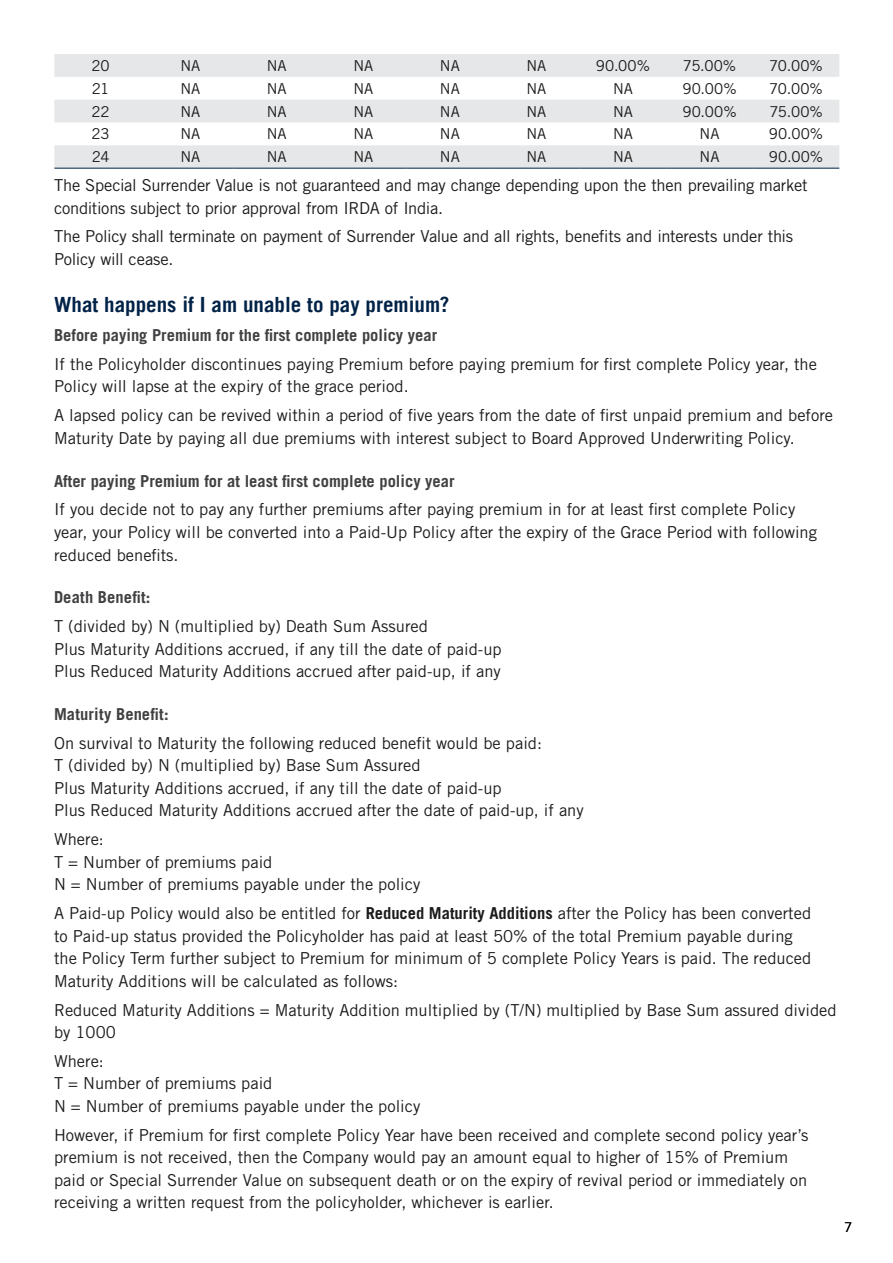
<style>
.page{position:relative;width:893px;height:1263px;background:#fff}
.page>*{position:absolute;margin:0;border:0;box-sizing:border-box;transform-origin:0 0}
.t1{font:700 21px "Trade Gothic LT";color:#002247}
.t2{font:16.5px/22.5px "Trade Gothic LT Std";color:#1c1b1c}
.t3{font:700 16.5px "Trade Gothic LT Std";color:#414042}
.t4{font:15px "Trade Gothic LT Std";letter-spacing:-.005em;color:#1c1b1c}
.t5{font:13.5px "Trade Gothic LT";color:#000}
.s1{font-weight:700}
</style>
<div class="page">
<div style="left:54px;top:54px;width:785px;height:23px;background:#e6e7e8"></div>
<svg style="left:54px;top:100px;width:785px;height:68px;fill:#e6e7e8"></svg>
<hr style="left:54px;top:168px;width:93px;height:1px;background:#002247">
<hr style="left:147px;top:168px;width:87px;height:1px;background:#002247">
<hr style="left:234px;top:168px;width:86px;height:1px;background:#002247">
<hr style="left:320px;top:168px;width:87px;height:1px;background:#002247">
<hr style="left:407px;top:168px;width:86px;height:1px;background:#002247">
<hr style="left:493px;top:168px;width:87px;height:1px;background:#002247">
<hr style="left:580px;top:168px;width:86px;height:1px;background:#002247">
<hr style="left:666px;top:168px;width:87px;height:1px;background:#002247">
<hr style="left:753px;top:168px;width:86px;height:1px;background:#002247">
<p class="t4" style="left:92px;top:56px;width:20px">20</p>
<p class="t4" style="left:180px;top:56px;width:21px">NA</p>
<p class="t4" style="left:267px;top:56px;width:21px">NA</p>
<p class="t4" style="left:353px;top:56px;width:21px">NA</p>
<p class="t4" style="left:440px;top:56px;width:21px">NA</p>
<p class="t4" style="left:526px;top:56px;width:21px">NA</p>
<p class="t4" style="left:596px;top:56px;width:56px">90.00%</p>
<p class="t4" style="left:683px;top:56px;width:55px">75.00%</p>
<p class="t4" style="left:769px;top:56px;width:55px">70.00%</p>
<p class="t4" style="left:92px;top:79px;width:19px">21</p>
<p class="t4" style="left:180px;top:79px;width:21px">NA</p>
<p class="t4" style="left:267px;top:79px;width:21px">NA</p>
<p class="t4" style="left:353px;top:79px;width:21px">NA</p>
<p class="t4" style="left:440px;top:79px;width:21px">NA</p>
<p class="t4" style="left:526px;top:79px;width:21px">NA</p>
<p class="t4" style="left:613px;top:79px;width:21px">NA</p>
<p class="t4" style="left:682px;top:79px;width:56px">90.00%</p>
<p class="t4" style="left:769px;top:79px;width:55px">70.00%</p>
<p class="t4" style="left:92px;top:102px;width:20px">22</p>
<p class="t4" style="left:180px;top:102px;width:21px">NA</p>
<p class="t4" style="left:267px;top:102px;width:21px">NA</p>
<p class="t4" style="left:353px;top:102px;width:21px">NA</p>
<p class="t4" style="left:440px;top:102px;width:21px">NA</p>
<p class="t4" style="left:526px;top:102px;width:21px">NA</p>
<p class="t4" style="left:613px;top:102px;width:21px">NA</p>
<p class="t4" style="left:682px;top:102px;width:56px">90.00%</p>
<p class="t4" style="left:769px;top:102px;width:55px">75.00%</p>
<p class="t4" style="left:92px;top:125px;width:20px">23</p>
<p class="t4" style="left:180px;top:125px;width:21px">NA</p>
<p class="t4" style="left:267px;top:125px;width:21px">NA</p>
<p class="t4" style="left:353px;top:125px;width:21px">NA</p>
<p class="t4" style="left:440px;top:125px;width:21px">NA</p>
<p class="t4" style="left:526px;top:125px;width:21px">NA</p>
<p class="t4" style="left:613px;top:125px;width:21px">NA</p>
<p class="t4" style="left:700px;top:125px;width:21px">NA</p>
<p class="t4" style="left:769px;top:125px;width:56px">90.00%</p>
<p class="t4" style="left:92px;top:148px;width:19px">24</p>
<p class="t4" style="left:180px;top:148px;width:21px">NA</p>
<p class="t4" style="left:267px;top:148px;width:21px">NA</p>
<p class="t4" style="left:353px;top:148px;width:21px">NA</p>
<p class="t4" style="left:440px;top:148px;width:21px">NA</p>
<p class="t4" style="left:526px;top:148px;width:21px">NA</p>
<p class="t4" style="left:613px;top:148px;width:21px">NA</p>
<p class="t4" style="left:700px;top:148px;width:21px">NA</p>
<p class="t4" style="left:769px;top:148px;width:56px">90.00%</p>
<p class="t2" style="left:54px;top:174px;width:755px">The Special Surrender Value is not guaranteed and may change depending upon the then prevailing market conditions subject to prior approval from IRDA of India.</p>
<p class="t2" style="left:54px;top:225px;width:741px">The Policy shall terminate on payment of Surrender Value and all rights, benefits and interests under this<br>Policy will cease.</p>
<p class="t1" style="left:54px;top:292px;width:397px">What happens if I am unable to pay premium?</p>
<p class="t3" style="left:54px;top:325px;width:385px">Before paying Premium for the first complete policy year</p>
<p class="t2" style="left:54px;top:353px;width:764px">If the Policyholder discontinues paying Premium before paying premium for first complete Policy year, the<br>Policy will lapse at the expiry of the grace period.</p>
<p class="t2" style="left:54px;top:404px;width:781px">A lapsed policy can be revived within a period of five years from the date of first unpaid premium and before<br>Maturity Date by paying all due premiums with interest subject to Board Approved Underwriting Policy.</p>
<p class="t3" style="left:54px;top:471px;width:402px">After paying Premium for at least first complete policy year</p>
<p class="t2" style="left:54px;top:498px;width:764px">If you decide not to pay any further premiums after paying premium in for at least first complete Policy year, your Policy will be converted into a Paid-Up Policy after the expiry of the Grace Period with following reduced benefits.</p>
<p class="t3" style="left:54px;top:587px;width:98px">Death Benefit:</p>
<p class="t2" style="left:54px;top:615px;width:449px">T (divided by) N (multiplied by) Death Sum Assured<br>Plus Maturity Additions accrued, if any till the date of paid-up<br>Plus Reduced Maturity Additions accrued after paid-up, if any</p>
<p class="t3" style="left:54px;top:704px;width:116px">Maturity Benefit:</p>
<p class="t2" style="left:54px;top:731px;width:531px">On survival to Maturity the following reduced benefit would be paid:<br>T (divided by) N (multiplied by) Base Sum Assured<br>Plus Maturity Additions accrued, if any till the date of paid-up<br>Plus Reduced Maturity Additions accrued after the date of paid-up, if any</p>
<p class="t2" style="left:54px;top:828px;width:368px">Where:<br>T = Number of premiums paid<br>N = Number of premiums payable under the policy</p>
<p class="t2" style="left:54px;top:902px;width:759px">A Paid-up Policy would also be entitled for <span class="s1">Reduced Maturity Additions</span> after the Policy has been converted to Paid-up status provided the Policyholder has paid at least 50% of the total Premium payable during the Policy Term further subject to Premium for minimum of 5 complete Policy Years is paid. The reduced Maturity Additions will be calculated as follows:</p>
<p class="t2" style="left:54px;top:998px;width:784px">Reduced Maturity Additions = Maturity Addition multiplied by (T/N) multiplied by Base Sum assured divided by 1000</p>
<p class="t2" style="left:54px;top:1049px;width:368px">Where:<br>T = Number of premiums paid<br>N = Number of premiums payable under the policy</p>
<p class="t2" style="left:54px;top:1123px;width:756px">However, if Premium for first complete Policy Year have been received and complete second policy year’s premium is not received, then the Company would pay an amount equal to higher of 15% of Premium paid or Special Surrender Value on subsequent death or on the expiry of revival period or immediately on receiving a written request from the policyholder, whichever is earlier.</p>
<p class="t5" style="left:844px;top:1219px;width:10px">7</p>
</div>
